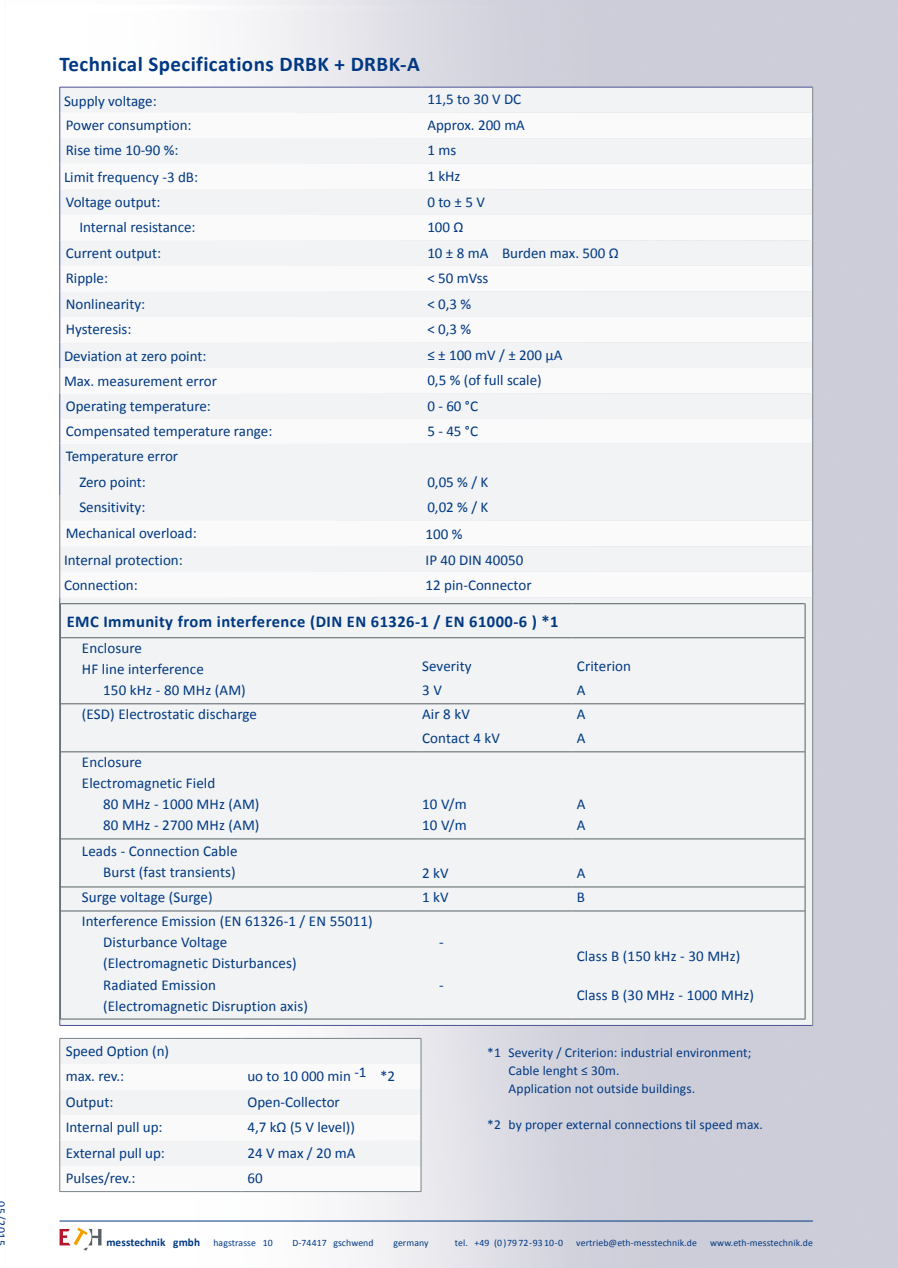
<style>
.page{position:relative;width:898px;height:1268px;background:#fff}
.page>*{position:absolute;margin:0;border:0;box-sizing:border-box;transform-origin:0 0}
.t1{font:700 21px "Calibri";letter-spacing:.02em;color:#003882}
.t2{font:700 16.5px "Calibri";letter-spacing:.025em;color:#003882}
.t3{font:15px/21px "Calibri";color:#003882}
.t4{font:13.5px/18px "Calibri";letter-spacing:.005em;color:#003882}
.t5{font:12px "Calibri";letter-spacing:.05em;color:#003882}
.t6{font:700 11.25px "Calibri";letter-spacing:.01em;color:#003882}
.t7{font:9.75px "Calibri";letter-spacing:.01em;color:#003882}
</style>
<div class="page">
<img style="left:59px;top:0;width:839px;height:1267px">
<hr style="left:60px;top:1220px;width:752px;height:1px;background:#003882">
<svg style="left:60px;top:1227px;width:41px;height:23px"></svg>
<div style="left:60px;top:88px;width:752px;height:936px;background:#f1f3f4"></div>
<svg style="left:60px;top:113px;width:752px;height:484px;fill:#f1f3f4"></svg>
<hr style="left:60px;top:87px;width:361px;height:1px;background:#4b5394">
<hr style="left:421px;top:87px;width:391px;height:1px;background:#4b5394">
<hr style="left:59px;top:597px;width:1px;height:428px;background:#4b5394">
<svg style="left:59px;top:87px;width:1px;height:510px"></svg>
<svg style="left:812px;top:87px;width:1px;height:510px"></svg>
<hr style="left:812px;top:597px;width:1px;height:428px;background:#798288">
<hr style="left:60px;top:1024px;width:361px;height:1px;background:#4b5394">
<hr style="left:421px;top:1024px;width:391px;height:1px;background:#4b5394">
<hr style="left:61px;top:603px;width:357px;height:1px;background:#576065">
<hr style="left:60px;top:603px;width:1px;height:34px;background:#576065">
<hr style="left:418px;top:603px;width:154px;height:1px;background:#576065">
<hr style="left:572px;top:603px;width:232px;height:1px;background:#576065">
<hr style="left:804px;top:603px;width:1px;height:34px;background:#576065">
<hr style="left:60px;top:637px;width:1px;height:66px;background:#576065">
<hr style="left:804px;top:637px;width:1px;height:66px;background:#576065">
<hr style="left:60px;top:703px;width:1px;height:48px;background:#576065">
<hr style="left:804px;top:703px;width:1px;height:48px;background:#576065">
<hr style="left:60px;top:751px;width:1px;height:87px;background:#576065">
<hr style="left:804px;top:751px;width:1px;height:87px;background:#576065">
<hr style="left:60px;top:838px;width:1px;height:48px;background:#576065">
<hr style="left:804px;top:838px;width:1px;height:48px;background:#576065">
<svg style="left:60px;top:886px;width:1px;height:24px"></svg>
<svg style="left:804px;top:886px;width:1px;height:24px"></svg>
<hr style="left:60px;top:910px;width:1px;height:109px;background:#576065">
<hr style="left:804px;top:910px;width:1px;height:109px;background:#576065">
<hr style="left:61px;top:1018px;width:357px;height:1px;background:#576065">
<hr style="left:418px;top:1018px;width:154px;height:1px;background:#576065">
<hr style="left:572px;top:1018px;width:232px;height:1px;background:#576065">
<hr style="left:61px;top:637px;width:357px;height:1px;background:#576065">
<hr style="left:418px;top:637px;width:154px;height:1px;background:#576065">
<hr style="left:572px;top:637px;width:232px;height:1px;background:#576065">
<hr style="left:418px;top:703px;width:154px;height:1px;background:#576065">
<hr style="left:418px;top:751px;width:154px;height:1px;background:#576065">
<hr style="left:572px;top:703px;width:232px;height:1px;background:#576065">
<hr style="left:572px;top:751px;width:232px;height:1px;background:#576065">
<hr style="left:61px;top:703px;width:357px;height:1px;background:#576065">
<hr style="left:61px;top:751px;width:357px;height:1px;background:#576065">
<hr style="left:61px;top:838px;width:357px;height:1px;background:#576065">
<hr style="left:61px;top:886px;width:357px;height:1px;background:#576065">
<hr style="left:418px;top:838px;width:154px;height:1px;background:#576065">
<hr style="left:418px;top:886px;width:154px;height:1px;background:#576065">
<hr style="left:572px;top:838px;width:232px;height:1px;background:#576065">
<hr style="left:572px;top:886px;width:232px;height:1px;background:#576065">
<hr style="left:61px;top:910px;width:357px;height:1px;background:#576065">
<hr style="left:418px;top:910px;width:154px;height:1px;background:#576065">
<hr style="left:572px;top:910px;width:232px;height:1px;background:#576065">
<div style="left:60px;top:1038px;width:360px;height:25px;background:#f1f3f4"></div>
<svg style="left:60px;top:1063px;width:360px;height:127px"></svg>
<hr style="left:60px;top:1037px;width:181px;height:1px;background:#798288">
<hr style="left:241px;top:1037px;width:179px;height:1px;background:#798288">
<svg style="left:59px;top:1037px;width:1px;height:154px"></svg>
<svg style="left:420px;top:1037px;width:1px;height:154px"></svg>
<hr style="left:60px;top:1190px;width:181px;height:1px;background:#798288">
<hr style="left:241px;top:1190px;width:179px;height:1px;background:#798288">
<p class="t5" style="left:9px;top:1200px;width:46px;rotate:90deg">05/2015</p>
<h1 class="t1" style="left:60px;top:51px;width:361px">Technical Specifications DRBK + DRBK-A</h1>
<p class="t3" style="left:64px;top:90px;width:94px">Supply voltage:</p>
<p class="t3" style="left:427px;top:89px;width:95px">11,5 to 30 V DC</p>
<p class="t3" style="left:66px;top:114px;width:127px">Power consumption:</p>
<p class="t3" style="left:427px;top:114px;width:99px">Approx. 200 mA</p>
<p class="t3" style="left:66px;top:140px;width:114px">Rise time 10-90 %:</p>
<p class="t3" style="left:427px;top:140px;width:30px">1 ms</p>
<p class="t3" style="left:64px;top:167px;width:135px">Limit frequency -3 dB:</p>
<p class="t3" style="left:427px;top:165px;width:35px">1 kHz</p>
<p class="t3" style="left:66px;top:191px;width:96px">Voltage output:</p>
<p class="t3" style="left:427px;top:191px;width:59px">0 to ± 5 V</p>
<p class="t3" style="left:79px;top:216px;width:118px">Internal resistance:</p>
<p class="t3" style="left:427px;top:216px;width:38px">100 Ω</p>
<p class="t3" style="left:66px;top:242px;width:97px">Current output:</p>
<p class="t3" style="left:427px;top:242px;width:193px">10 ± 8 mA Burden max. 500 Ω</p>
<p class="t3" style="left:66px;top:268px;width:44px">Ripple:</p>
<p class="t3" style="left:427px;top:268px;width:63px">&lt; 50 mVss</p>
<p class="t3" style="left:66px;top:293px;width:81px">Nonlinearity:</p>
<p class="t3" style="left:427px;top:293px;width:45px">&lt; 0,3 %</p>
<p class="t3" style="left:66px;top:319px;width:67px">Hysteresis:</p>
<p class="t3" style="left:427px;top:319px;width:45px">&lt; 0,3 %</p>
<p class="t3" style="left:64px;top:345px;width:144px">Deviation at zero point:</p>
<p class="t3" style="left:427px;top:344px;width:136px">≤ ± 100 mV / ± 200 µA</p>
<p class="t3" style="left:64px;top:371px;width:154px">Max. measurement error</p>
<p class="t3" style="left:427px;top:370px;width:116px">0,5 % (of full scale)</p>
<p class="t3" style="left:66px;top:395px;width:147px">Operating temperature:</p>
<p class="t3" style="left:427px;top:395px;width:52px">0 - 60 °C</p>
<p class="t3" style="left:66px;top:421px;width:208px">Compensated temperature range:</p>
<p class="t3" style="left:427px;top:421px;width:52px">5 - 45 °C</p>
<p class="t3" style="left:79px;top:443px;width:100px;line-height:25.5px;text-indent:-14px">Temperature error<br>Zero point:</p>
<p class="t3" style="left:427px;top:471px;width:63px">0,05 % / K</p>
<p class="t3" style="left:79px;top:496px;width:68px">Sensitivity:</p>
<p class="t3" style="left:427px;top:496px;width:63px">0,02 % / K</p>
<p class="t3" style="left:66px;top:522px;width:132px">Mechanical overload:</p>
<p class="t3" style="left:425px;top:523px;width:38px">100 %</p>
<p class="t3" style="left:64px;top:549px;width:120px">Internal protection:</p>
<p class="t3" style="left:425px;top:549px;width:99px">IP 40 DIN 40050</p>
<p class="t3" style="left:64px;top:574px;width:75px">Connection:</p>
<p class="t3" style="left:425px;top:574px;width:107px">12 pin-Connector</p>
<p class="t2" style="left:67px;top:611px;width:493px">EMC Immunity from interference (DIN EN 61326-1 / EN 61000-6 ) *1</p>
<p class="t3" style="left:82px;top:637px;width:61px">Enclosure</p>
<p class="t3" style="left:82px;top:658px;width:123px">HF line interference</p>
<p class="t3" style="left:103px;top:679px;width:144px">150 kHz - 80 MHz (AM)</p>
<p class="t3" style="left:422px;top:654px;width:51px;line-height:24px">Severity<br>3 V</p>
<p class="t3" style="left:576px;top:654px;width:56px;line-height:24px">Criterion<br>A</p>
<p class="t3" style="left:82px;top:703px;width:176px">(ESD) Electrostatic discharge</p>
<p class="t3" style="left:422px;top:702px;width:79px;line-height:24px">Air 8 kV<br>Contact 4 kV</p>
<p class="t3" style="left:576px;top:702px;width:10px;line-height:24px">A<br>A</p>
<p class="t3" style="left:82px;top:751px;width:61px">Enclosure</p>
<p class="t3" style="left:82px;top:772px;width:135px">Electromagnetic Field</p>
<p class="t3" style="left:103px;top:793px;width:158px">80 MHz - 1000 MHz (AM)</p>
<p class="t3" style="left:103px;top:814px;width:158px">80 MHz - 2700 MHz (AM)</p>
<p class="t3" style="left:422px;top:793px;width:46px">10 V/m<br>10 V/m</p>
<p class="t3" style="left:576px;top:793px;width:10px">A<br>A</p>
<p class="t3" style="left:82px;top:840px;width:157px;text-align:right">Leads - Connection Cable<br>Burst (fast transients)</p>
<p class="t3" style="left:422px;top:862px;width:28px">2 kV</p>
<p class="t3" style="left:576px;top:862px;width:10px">A</p>
<p class="t3" style="left:82px;top:886px;width:132px">Surge voltage (Surge)</p>
<p class="t3" style="left:422px;top:886px;width:28px">1 kV</p>
<p class="t3" style="left:576px;top:886px;width:10px">B</p>
<p class="t3" style="left:103px;top:910px;width:271px;text-indent:-21px">Interference Emission (EN 61326-1 / EN 55011)<br>Disturbance Voltage<br>(Electromagnetic Disturbances)<br>Radiated Emission<br>(Electromagnetic Disruption axis)</p>
<p class="t3" style="left:439px;top:931px;width:6px">-</p>
<p class="t3" style="left:576px;top:945px;width:165px">Class B (150 kHz - 30 MHz)</p>
<p class="t3" style="left:576px;top:984px;width:179px">Class B (30 MHz - 1000 MHz)</p>
<p class="t3" style="left:439px;top:973px;width:6px">-</p>
<p class="t3" style="left:66px;top:1037px;width:105px;line-height:25.5px">Speed Option (n) max. rev.:</p>
<p class="t3" style="left:247px;top:1065px;width:149px">uo to 10 000 min -1 *2</p>
<p class="t3" style="left:66px;top:1091px;width:49px">Output:</p>
<p class="t3" style="left:247px;top:1091px;width:94px">Open-Collector</p>
<p class="t3" style="left:66px;top:1116px;width:98px">Internal pull up:</p>
<p class="t3" style="left:247px;top:1116px;width:109px">4,7 kΩ (5 V level))</p>
<p class="t3" style="left:66px;top:1142px;width:101px">External pull up:</p>
<p class="t3" style="left:247px;top:1142px;width:109px">24 V max / 20 mA</p>
<p class="t3" style="left:66px;top:1167px;width:71px">Pulses/rev.:</p>
<p class="t3" style="left:247px;top:1167px;width:17px">60</p>
<p class="t4" style="left:508px;top:1043px;width:244px;text-indent:-21px">*1 Severity / Criterion: industrial environment;<br>Cable lenght ≤ 30m.<br>Application not outside buildings.</p>
<p class="t4" style="left:487px;top:1115px;width:277px">*2 by proper external connections til speed max.</p>
<p class="t6" style="left:106px;top:1234px;width:95px">messtechnik gmbh</p>
<p class="t7" style="left:213px;top:1235px;width:61px">hagstrasse 10</p>
<p class="t7" style="left:292px;top:1235px;width:83px">D-74417 gschwend</p>
<p class="t7" style="left:393px;top:1235px;width:37px">germany</p>
<p class="t7" style="left:455px;top:1235px;width:110px">tel. +49 (0 )79 72-93 10-0</p>
<p class="t7" style="left:576px;top:1235px;width:122px">vertrieb@eth-messtechnik.de</p>
<p class="t7" style="left:709px;top:1235px;width:104px">www.eth-messtechnik.de</p>
</div>
